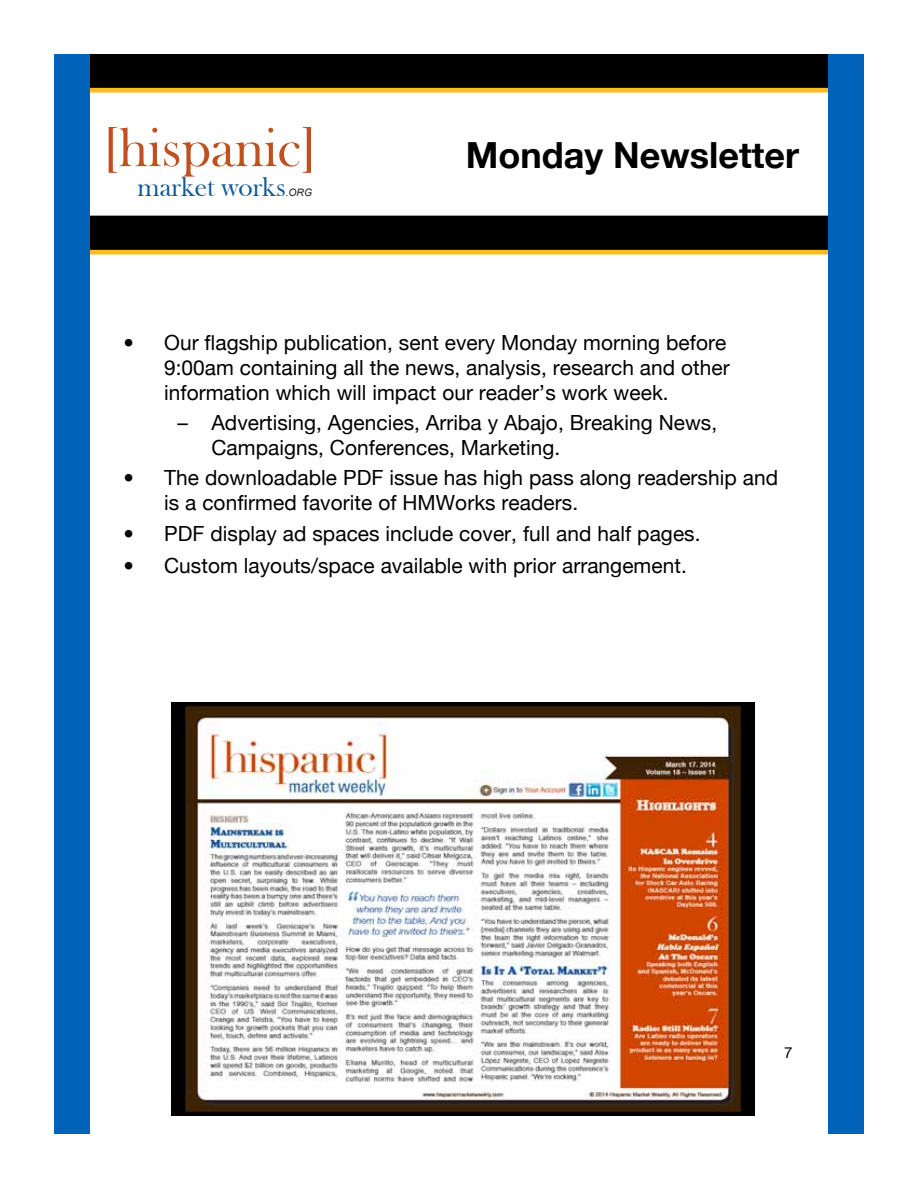
<style>
.page{position:relative;width:918px;height:1188px;background:#fff}
.page>*{position:absolute;margin:0;border:0;box-sizing:border-box;transform-origin:0 0}
.t1{font:56.1px "Bask Old Face";color:#be5021}
.t2{font:700 36px "Helvetica Neue";color:#000}
.t3{font:27.6px "Bask Old Face";color:#0f5893}
.t4{font:20.85px/25px "Helvetica Neue";letter-spacing:.005em;color:#000}
.t5{font:15.15px "Helvetica Neue";color:#000}
.t6{font:italic 10.35px "Arial";color:#231e20}
</style>
<div class="page">
<div style="left:54px;top:54px;width:810px;height:36px;background:#000"></div>
<div style="left:54px;top:88px;width:810px;height:5px;background:#fdbb22"></div>
<div style="left:54px;top:216px;width:810px;height:36px;background:#000"></div>
<div style="left:54px;top:250px;width:810px;height:5px;background:#fdbb22"></div>
<div style="left:54px;top:54px;width:36px;height:1080px;background:#0063ba"></div>
<div style="left:828px;top:54px;width:36px;height:1080px;background:#0063ba"></div>
<img style="left:171px;top:702px;width:584px;height:414px">
<p class="t1" style="left:102px;top:117px;width:217px">[hispanic]</p>
<p class="t3" style="left:138px;top:171px;width:150px">market works</p>
<p class="t6" style="left:286px;top:186px;width:28px">.ORG</p>
<p class="t2" style="left:466px;top:122px;width:335px">Monday Newsletter</p>
<p class="t4" style="left:164px;top:328px;width:567px;text-indent:-41px">• Our flagship publication, sent every Monday morning before<br>9:00am containing all the news, analysis, research and other information which will impact our reader’s work week.</p>
<p class="t4" style="left:211px;top:408px;width:507px;text-indent:-34px">– Advertising, Agencies, Arriba y Abajo, Breaking News,<br>Campaigns, Conferences, Marketing.</p>
<p class="t4" style="left:124px;top:464px;width:12px">•</p>
<p class="t4" style="left:164px;top:464px;width:616px">The downloadable PDF issue has high pass along readership and is a confirmed favorite of HMWorks readers.</p>
<p class="t4" style="left:164px;top:519px;width:538px">PDF display ad spaces include cover, full and half pages.</p>
<p class="t4" style="left:123px;top:552px;width:565px">• Custom layouts/space available with prior arrangement.</p>
<p class="t4" style="left:124px;top:519px;width:12px">•</p>
<p class="t5" style="left:784px;top:1040px;width:10px">7</p>
</div>
